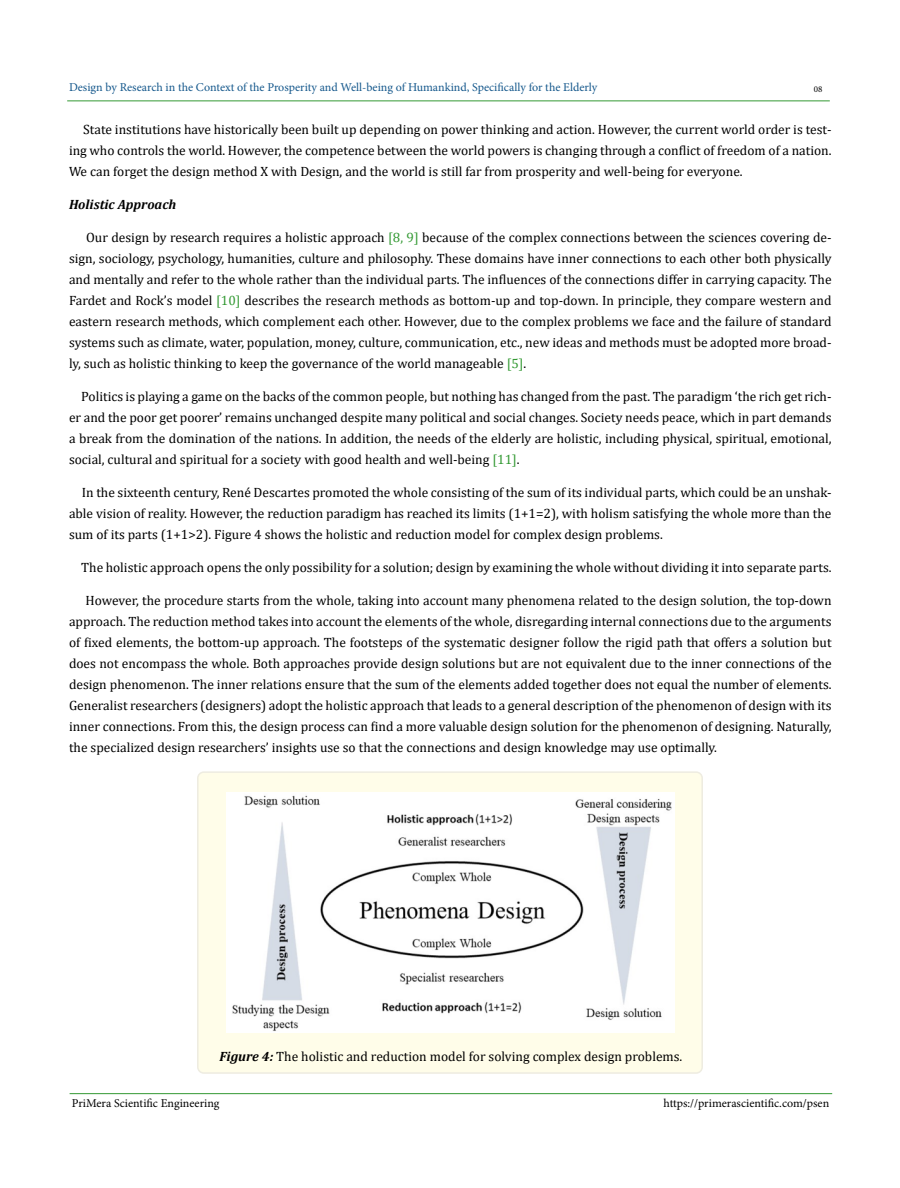
<style>
.page{position:relative;width:900px;height:1188px;background:#fff}
.page>*{position:absolute;margin:0;border:0;box-sizing:border-box;transform-origin:0 0}
.t1{font:13.5px/21px "Cambria";color:#000;text-align:justify}
.t2{font:italic 700 13.5px "Cambria";color:#000}
.t3{font:12px "Minion Pro";color:#15588c}
.t4{font:12px "Minion Pro";color:#000}
.t5{font:9px "Minion Pro";color:#000}
.s1{color:#393}
.s2{font-weight:700;font-style:italic}
</style>
<div class="page">
<hr style="left:70px;top:1093px;width:762px;height:1px;background:#393">
<hr style="left:67px;top:101px;width:763px;height:1px;background:#393">
<div style="left:198px;top:772px;width:504px;height:301px;background:#fffde9;border-radius:6px"></div>
<div style="left:197px;top:771px;width:506px;height:303px;border:2px solid #eeece1;border-radius:6px"></div>
<img style="left:227px;top:792px;width:448px;height:241px">
<p class="t3" style="left:69px;top:79px;width:530px">Design by Research in the Context of the Prosperity and Well-being of Humankind, Specifically for the Elderly</p>
<p class="t5" style="left:814px;top:83px;width:10px">08</p>
<p class="t1" style="left:69px;top:118px;width:764px;text-indent:14px">State institutions have historically been built up depending on power thinking and action. However, the current world order is test&shy;ing who controls the world. However, the competence between the world powers is changing through a conflict of freedom of a nation.<br>We can forget the design method X with Design, and the world is still far from prosperity and well-being for everyone.</p>
<p class="t2" style="left:69px;top:194px;width:109px">Holistic Approach</p>
<p class="t1" style="left:69px;top:226px;width:764px;text-indent:17px">Our design by research requires a holistic approach <span class="s1">[8, 9]</span> because of the complex connections between the sciences covering de&shy;sign, sociology, psychology, humanities, culture and philosophy. These domains have inner connections to each other both physically and mentally and refer to the whole rather than the individual parts. The influences of the connections differ in carrying capacity. The Fardet and Rock’s model <span class="s1">[10]</span> describes the research methods as bottom-up and top-down. In principle, they compare western and eastern research methods, which complement each other. However, due to the complex problems we face and the failure of standard systems such as climate, water, population, money, culture, communication, etc., new ideas and methods must be adopted more broad&shy;ly, such as holistic thinking to keep the governance of the world manageable <span class="s1">[5]</span>.</p>
<p class="t1" style="left:69px;top:385px;width:764px;text-indent:12px">Politics is playing a game on the backs of the common people, but nothing has changed from the past. The paradigm ‘the rich get rich&shy;er and the poor get poorer’ remains unchanged despite many political and social changes. Society needs peace, which in part demands a break from the domination of the nations. In addition, the needs of the elderly are holistic, including physical, spiritual, emotional, social, cultural and spiritual for a society with good health and well-being <span class="s1">[11]</span>.</p>
<p class="t1" style="left:69px;top:481px;width:764px;text-indent:13px">In the sixteenth century, René Descartes promoted the whole consisting of the sum of its individual parts, which could be an unshak&shy;able vision of reality. However, the reduction paradigm has reached its limits (1+1=2), with holism satisfying the whole more than the sum of its parts (1+1&gt;2). Figure 4 shows the holistic and reduction model for complex design problems.</p>
<p class="t1" style="left:81px;top:556px;width:752px">The holistic approach opens the only possibility for a solution; design by examining the whole without dividing it into separate parts.</p>
<p class="t1" style="left:69px;top:589px;width:764px;text-indent:17px">However, the procedure starts from the whole, taking into account many phenomena related to the design solution, the top-down approach. The reduction method takes into account the elements of the whole, disregarding internal connections due to the arguments of fixed elements, the bottom-up approach. The footsteps of the systematic designer follow the rigid path that offers a solution but does not encompass the whole. Both approaches provide design solutions but are not equivalent due to the inner connections of the design phenomenon. The inner relations ensure that the sum of the elements added together does not equal the number of elements.<br>Generalist researchers (designers) adopt the holistic approach that leads to a general description of the phenomenon of design with its inner connections. From this, the design process can find a more valuable design solution for the phenomenon of designing. Naturally, the specialized design researchers’ insights use so that the connections and design knowledge may use optimally.</p>
<p class="t1" style="left:219px;top:1045px;width:465px"><span class="s2">Figure 4:</span> The holistic and reduction model for solving complex design problems.</p>
<p class="t4" style="left:72px;top:1095px;width:149px">PriMera Scientific Engineering</p>
<p class="t4" style="left:664px;top:1095px;width:167px">https://primerascientific.com/psen</p>
</div>
